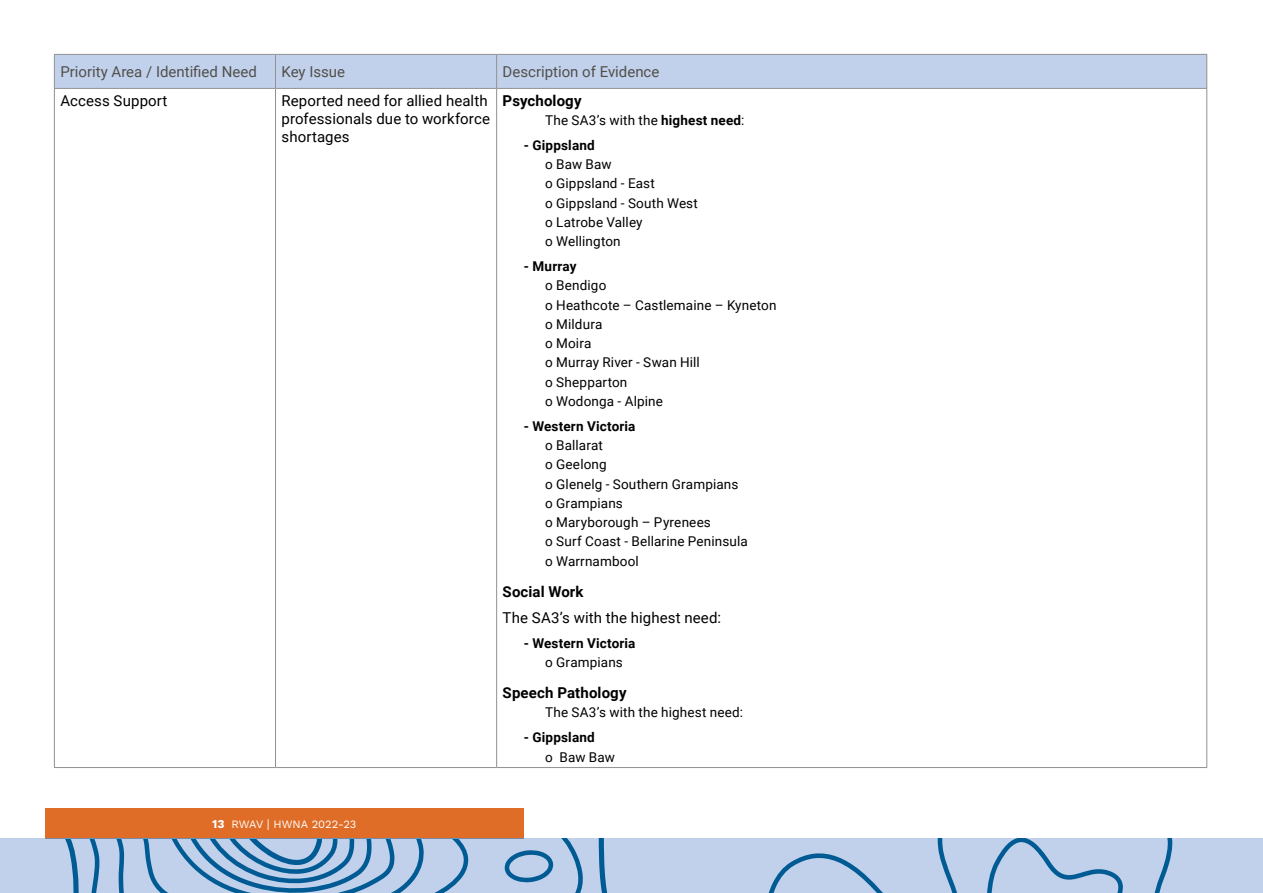
<style>
.page{position:relative;width:1263px;height:893px;background:#fff}
.page>*{position:absolute;margin:0;border:0;box-sizing:border-box;transform-origin:0 0}
.Table_text{font:15px/18px "Roboto";letter-spacing:.01em;color:#000}
.Table_Heading1{font:15px "Roboto";color:#504f4b}
.Table_Subhead1{font:700 15px "Roboto";letter-spacing:.01em;color:#000}
.Bullet2{font:13.5px "Roboto";letter-spacing:.01em;color:#000}
.Bullet1{font:700 13.5px "Roboto";letter-spacing:.01em;color:#000}
.t1{font:11.25px "Work Sans";color:#fff}
.s1{font-weight:700}
.s2{font-weight:700;font-size:12px}
.s3{font-size:12px}
</style>
<div class="page">
<div style="left:45px;top:808px;width:479px;height:30px;background:#df6d27"></div>
<svg style="left:3px;top:838px;width:720px;height:55px;background:#a0bcdb"></svg>
<svg style="left:723px;top:838px;width:540px;height:55px;background:#b4c8e4"></svg>
<div style="left:55px;top:55px;width:1151px;height:33px;background:#c2d1eb"></div>
<hr style="left:54px;top:54px;width:221px;height:1px;background:#92918f">
<hr style="left:54px;top:55px;width:1px;height:33px;background:#92918f">
<hr style="left:275px;top:54px;width:222px;height:1px;background:#92918f">
<hr style="left:275px;top:55px;width:1px;height:33px;background:#92918f">
<hr style="left:497px;top:54px;width:710px;height:1px;background:#92918f">
<hr style="left:496px;top:55px;width:1px;height:33px;background:#92918f">
<hr style="left:1206px;top:55px;width:1px;height:33px;background:#92918f">
<hr style="left:54px;top:88px;width:221px;height:1px;background:#92918f">
<hr style="left:54px;top:89px;width:1px;height:678px;background:#92918f">
<hr style="left:275px;top:88px;width:222px;height:1px;background:#92918f">
<hr style="left:275px;top:89px;width:1px;height:678px;background:#92918f">
<hr style="left:497px;top:88px;width:710px;height:1px;background:#92918f">
<hr style="left:496px;top:89px;width:1px;height:678px;background:#92918f">
<hr style="left:1206px;top:89px;width:1px;height:678px;background:#92918f">
<hr style="left:54px;top:767px;width:221px;height:1px;background:#92918f">
<hr style="left:275px;top:767px;width:222px;height:1px;background:#92918f">
<hr style="left:497px;top:767px;width:710px;height:1px;background:#92918f">
<p class="Table_Heading1" style="left:60px;top:61px;width:198px">Priority Area / Identified Need</p>
<p class="Table_Heading1" style="left:281px;top:61px;width:65px">Key Issue</p>
<p class="Table_Heading1" style="left:503px;top:61px;width:158px">Description of Evidence</p>
<p class="Table_text" style="left:60px;top:91px;width:109px">Access Support</p>
<p class="Table_text" style="left:281px;top:91px;width:210px">Reported need for allied health professionals due to workforce shortages</p>
<p class="Table_Subhead1" style="left:503px;top:90px;width:80px">Psychology</p>
<p class="Bullet2" style="left:545px;top:111px;width:201px">The SA3’s with the <span class="s1">highest need</span>:</p>
<p class="Bullet1" style="left:524px;top:136px;width:72px">- Gippsland</p>
<p class="Bullet2" style="left:545px;top:155px;width:68px">o Baw Baw</p>
<p class="Bullet2" style="left:545px;top:174px;width:111px">o Gippsland - East</p>
<p class="Bullet2" style="left:545px;top:193px;width:154px">o Gippsland - South West</p>
<p class="Bullet2" style="left:545px;top:213px;width:99px">o Latrobe Valley</p>
<p class="Bullet2" style="left:545px;top:232px;width:77px">o Wellington</p>
<p class="Bullet1" style="left:524px;top:257px;width:54px">- Murray</p>
<p class="Bullet2" style="left:545px;top:276px;width:63px">o Bendigo</p>
<p class="Bullet2" style="left:545px;top:295px;width:233px">o Heathcote – Castlemaine – Kyneton</p>
<p class="Bullet2" style="left:545px;top:315px;width:59px">o Mildura</p>
<p class="Bullet2" style="left:545px;top:334px;width:48px">o Moira</p>
<p class="Bullet2" style="left:545px;top:353px;width:156px">o Murray River - Swan Hill</p>
<p class="Bullet2" style="left:545px;top:372px;width:84px">o Shepparton</p>
<p class="Bullet2" style="left:545px;top:392px;width:119px">o Wodonga - Alpine</p>
<p class="Bullet1" style="left:524px;top:417px;width:113px">- Western Victoria</p>
<p class="Bullet2" style="left:545px;top:436px;width:59px">o Ballarat</p>
<p class="Bullet2" style="left:545px;top:455px;width:63px">o Geelong</p>
<p class="Bullet2" style="left:545px;top:474px;width:195px">o Glenelg - Southern Grampians</p>
<p class="Bullet2" style="left:545px;top:494px;width:79px">o Grampians</p>
<p class="Bullet2" style="left:545px;top:513px;width:167px">o Maryborough – Pyrenees</p>
<p class="Bullet2" style="left:545px;top:532px;width:204px">o Surf Coast - Bellarine Peninsula</p>
<p class="Bullet2" style="left:545px;top:551px;width:95px">o Warrnambool</p>
<p class="Table_Subhead1" style="left:503px;top:581px;width:82px">Social Work</p>
<p class="Table_text" style="left:503px;top:608px;width:220px">The SA3’s with the highest need:</p>
<p class="Bullet1" style="left:524px;top:634px;width:113px">- Western Victoria</p>
<p class="Bullet2" style="left:545px;top:653px;width:79px">o Grampians</p>
<p class="Table_Subhead1" style="left:503px;top:682px;width:125px">Speech Pathology</p>
<p class="Bullet2" style="left:545px;top:703px;width:199px">The SA3’s with the highest need:</p>
<p class="Bullet1" style="left:524px;top:728px;width:72px">- Gippsland</p>
<p class="Bullet2" style="left:545px;top:747px;width:71px">o Baw Baw</p>
<p class="t1" style="left:212px;top:817px;width:146px"><span class="s2">13</span> RWAV <span class="s3">|</span> HWNA 2022-23</p>
</div>
